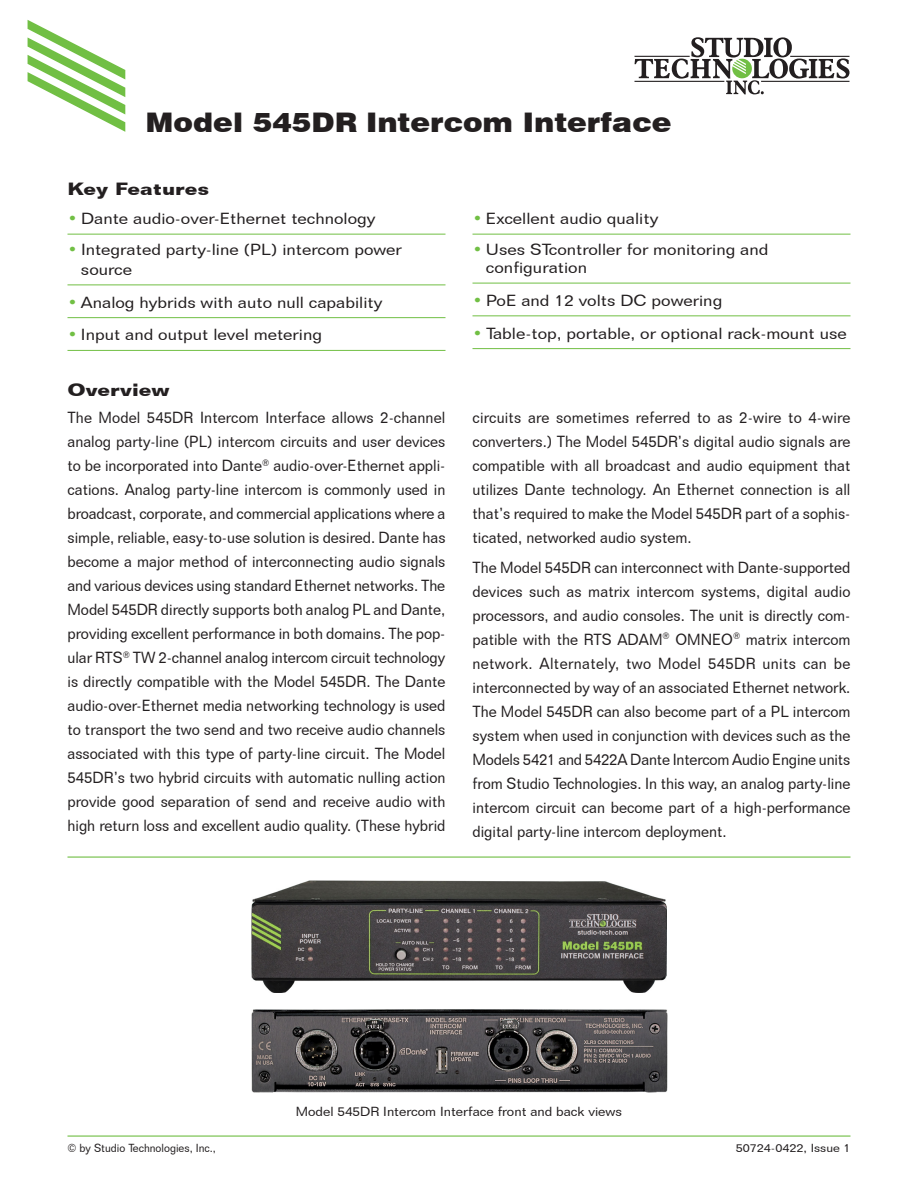
<style>
.page{position:relative;width:918px;height:1188px;background:#fff}
.page>*{position:absolute;margin:0;border:0;box-sizing:border-box;transform-origin:0 0}
.Illustration{font:900 27px "Swiss 721 BT";color:#231f20;scale:1.1 1}
.Subhead{font:700 17.25px "Folio BT";color:#231f20;scale:1.2 1}
.Body_Text_Folio{font:15.6px/24px "Folio BT";color:#231f20;text-align:justify;scale:.95 1}
.Feature_Text{font:15.6px/19.8px "Folio BT";color:#231f20;scale:1.11 1}
.Spec_Text_Folio{font:12.9px "Folio BT";color:#231f20;scale:1.06 1}
.Issue_Number{font:11.4px "Folio BT";color:#231f20;scale:.95 1}
.Issue_Number-2{font:11.4px "Folio BT";color:#231f20;scale:1.11 1}
.s1{color:#71bf44}
</style>
<div class="page">
<hr style="left:68px;top:1136px;width:782px;height:1px;background:#71bf44">
<hr style="left:68px;top:856px;width:782px;height:2px;background:#71bf44">
<svg style="left:635px;top:37px;width:215px;height:57px"></svg>
<svg style="left:28px;top:20px;width:97px;height:112px"></svg>
<hr style="left:68px;top:234px;width:378px;height:1px;background:#71bf44">
<hr style="left:68px;top:285px;width:378px;height:1px;background:#71bf44">
<hr style="left:68px;top:317px;width:378px;height:1px;background:#71bf44">
<hr style="left:68px;top:350px;width:378px;height:1px;background:#71bf44">
<hr style="left:472px;top:234px;width:378px;height:1px;background:#71bf44">
<hr style="left:472px;top:283px;width:378px;height:1px;background:#71bf44">
<hr style="left:472px;top:315px;width:378px;height:1px;background:#71bf44">
<hr style="left:472px;top:348px;width:378px;height:1px;background:#71bf44">
<img style="left:252px;top:881px;width:415px;height:112px">
<img style="left:252px;top:1009px;width:416px;height:83px">
<p class="Illustration" style="left:146px;top:106px;width:480px">Model 545DR Intercom Interface</p>
<p class="Subhead" style="left:68px;top:178px;width:120px">Key Features</p>
<p class="Feature_Text" style="left:68px;top:208px;width:279px"><span class="s1">•</span> Dante audio-over-Ethernet technology</p>
<p class="Feature_Text" style="left:81px;top:239px;width:291px;text-indent:-13px"><span class="s1">•</span> Integrated party-line (PL) intercom power source</p>
<p class="Feature_Text" style="left:68px;top:292px;width:285px"><span class="s1">•</span> Analog hybrids with auto null capability</p>
<p class="Feature_Text" style="left:68px;top:325px;width:231px"><span class="s1">•</span> Input and output level metering</p>
<p class="Feature_Text" style="left:472px;top:208px;width:169px"><span class="s1">•</span> Excellent audio quality</p>
<p class="Feature_Text" style="left:486px;top:240px;width:256px;line-height:18px;text-indent:-13px"><span class="s1">•</span> Uses STcontroller for monitoring and configuration</p>
<p class="Feature_Text" style="left:472px;top:290px;width:227px"><span class="s1">•</span> PoE and 12 volts DC powering</p>
<p class="Feature_Text" style="left:472px;top:323px;width:339px"><span class="s1">•</span> Table-top, portable, or optional rack-mount use</p>
<p class="Subhead" style="left:68px;top:380px;width:87px">Overview</p>
<p class="Body_Text_Folio" style="left:68px;top:405px;width:399px">The Model 545DR Intercom Interface allows 2-channel analog party-line (PL) intercom circuits and user devices to be incorporated into Dante<sup>®</sup> audio-over-Ethernet appli&shy;cations. Analog party-line intercom is commonly used in broadcast, corporate, and commercial applications where a simple, reliable, easy-to-use solution is desired. Dante has become a major method of interconnecting audio signals and various devices using standard Ethernet networks. The Model 545DR directly supports both analog PL and Dante, providing excellent performance in both domains. The pop&shy;ular RTS<sup>®</sup> TW 2-channel analog intercom circuit technology is directly compatible with the Model 545DR. The Dante audio-over-Ethernet media networking technology is used to transport the two send and two receive audio channels associated with this type of party-line circuit. The Model 545DR’s two hybrid circuits with automatic nulling action provide good separation of send and receive audio with high return loss and excellent audio quality. (These hybrid</p>
<p class="Body_Text_Folio" style="left:472px;top:405px;width:399px">circuits are sometimes referred to as 2-wire to 4-wire converters.) The Model 545DR’s digital audio signals are compatible with all broadcast and audio equipment that utilizes Dante technology. An Ethernet connection is all that’s required to make the Model 545DR part of a sophis&shy;ticated, networked audio system.</p>
<p class="Body_Text_Folio" style="left:472px;top:555px;width:399px">The Model 545DR can interconnect with Dante-supported devices such as matrix intercom systems, digital audio processors, and audio consoles. The unit is directly com&shy;patible with the RTS ADAM<sup>®</sup> OMNEO<sup>®</sup> matrix intercom network. Alternately, two Model 545DR units can be interconnected by way of an associated Ethernet network.<br>The Model 545DR can also become part of a PL intercom system when used in conjunction with devices such as the Models 5421 and 5422A Dante Intercom Audio Engine units from Studio Technologies. In this way, an analog party-line intercom circuit can become part of a high-performance digital party-line intercom deployment.</p>
<p class="Spec_Text_Folio" style="left:296px;top:1104px;width:309px">Model 545DR Intercom Interface front and back views</p>
<p class="Issue_Number" style="left:68px;top:1141px;width:158px">© by Studio Technologies, Inc.,</p>
<p class="Issue_Number-2" style="left:736px;top:1141px;width:105px">50724-0422, Issue 1</p>
</div>
